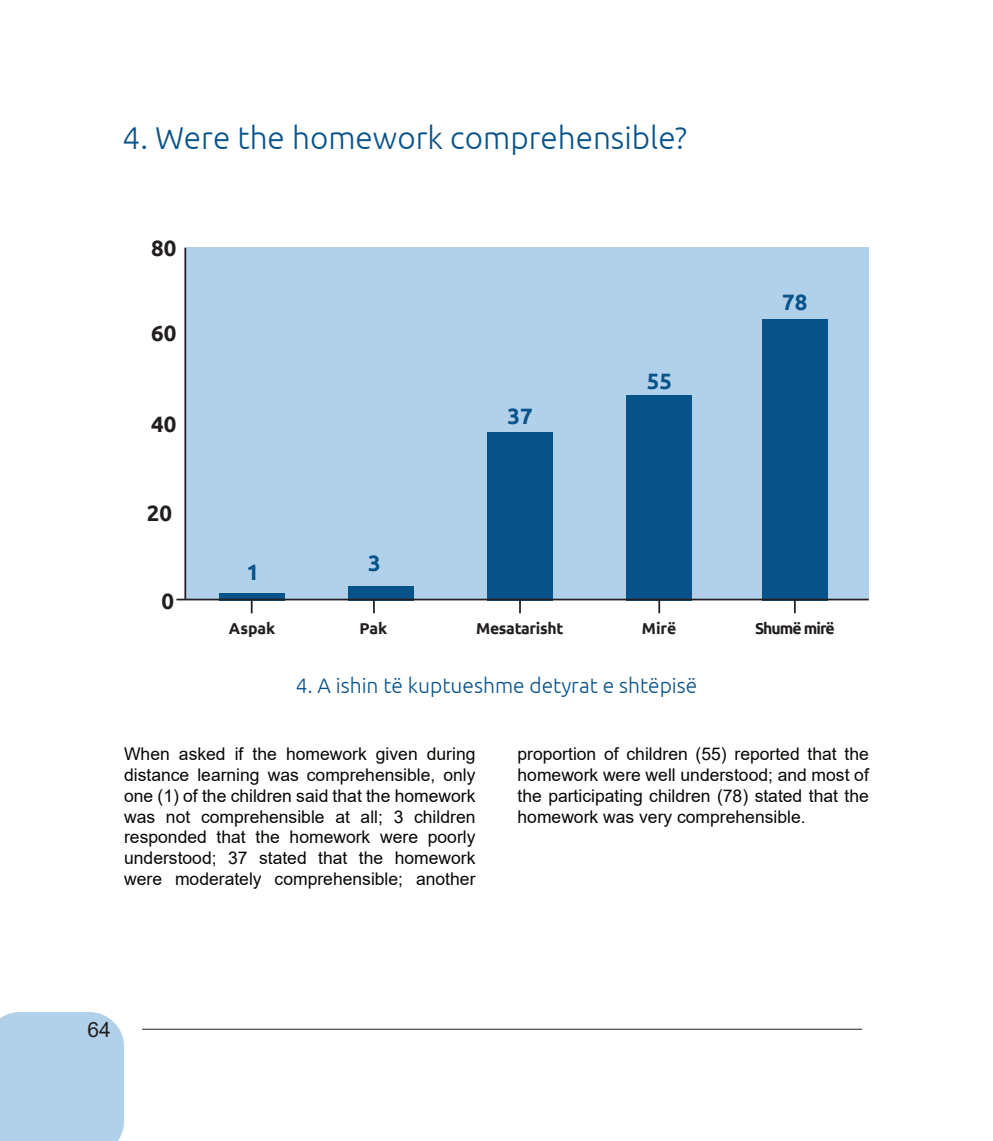
<style>
.page{position:relative;width:993px;height:1141px;background:#fff}
.page>*{position:absolute;margin:0;border:0;box-sizing:border-box;transform-origin:0 0}
.t1{font:300 31.5px "Ubuntu";color:#09538b}
.t2{font:700 22.22px "Ubuntu";color:#231f20}
.t3{font:700 22.22px "Ubuntu";color:#09538b}
.t4{font:300 21px "Ubuntu";color:#09538b}
.t5{font:21px "Arial";color:#231f20}
.t6{font:17.5px/20.8px "Arial";color:#080704;text-align:justify}
.t7{font:700 15.75px "Ubuntu";letter-spacing:-.02em;color:#231f20}
.t8{font:700 15.75px "Ubuntu";letter-spacing:-.06em;color:#231f20}
</style>
<div class="page">
<div style="left:0;top:1012px;width:124px;height:129px;background:#b1d1ea"></div>
<hr style="left:142px;top:1029px;width:719px;height:1px;background:#231f20">
<div style="left:185px;top:248px;width:683px;height:351px;background:#b1d1ea"></div>
<div style="left:626px;top:395px;width:65px;height:205px;background:#09538b"></div>
<svg style="left:658px;top:600px;width:2px;height:13px"></svg>
<div style="left:762px;top:319px;width:65px;height:281px;background:#09538b"></div>
<svg style="left:793px;top:600px;width:2px;height:13px"></svg>
<div style="left:487px;top:432px;width:65px;height:168px;background:#09538b"></div>
<svg style="left:519px;top:600px;width:1px;height:13px"></svg>
<div style="left:348px;top:586px;width:65px;height:14px;background:#09538b"></div>
<svg style="left:219px;top:593px;width:65px;height:6px"></svg>
<svg style="left:251px;top:600px;width:1px;height:13px"></svg>
<hr style="left:184px;top:248px;width:2px;height:352px;background:#231f20">
<svg style="left:373px;top:600px;width:1px;height:13px"></svg>
<hr style="left:176px;top:599px;width:692px;height:1px;background:#231f20">
<h1 class="t1" style="left:122px;top:124px;width:565px">4. Were the homework comprehensible?</h1>
<p class="t2" style="left:151px;top:239px;width:27px">80</p>
<p class="t2" style="left:151px;top:324px;width:27px">60</p>
<p class="t2" style="left:151px;top:415px;width:27px">40</p>
<p class="t2" style="left:147px;top:504px;width:27px">20</p>
<p class="t2" style="left:161px;top:592px;width:14px">0</p>
<p class="t3" style="left:507px;top:406px;width:27px">37</p>
<p class="t3" style="left:646px;top:372px;width:27px">55</p>
<p class="t3" style="left:246px;top:563px;width:14px">1</p>
<p class="t7" style="left:229px;top:622px;width:48px">Aspak</p>
<p class="t3" style="left:368px;top:553px;width:14px">3</p>
<p class="t7" style="left:359px;top:622px;width:29px">Pak</p>
<p class="t7" style="left:476px;top:622px;width:89px">Mesatarisht</p>
<p class="t7" style="left:641px;top:622px;width:36px">Mirë</p>
<p class="t4" style="left:295px;top:676px;width:403px">4. A ishin të kuptueshme detyrat e shtëpisë</p>
<p class="t3" style="left:781px;top:293px;width:27px">78</p>
<p class="t8" style="left:754px;top:622px;width:81px">Shumë mirë</p>
<p class="t6" style="left:124px;top:745px;width:353px">When asked if the homework given during distance learning was comprehensible, only one (1) of the children said that the homework was not comprehensible at all; 3 children responded that the homework were poorly understood; 37 stated that the homework were moderately comprehensible; another</p>
<p class="t6" style="left:517px;top:745px;width:353px">proportion of children (55) reported that the homework were well understood; and most of the participating children (78) stated that the homework was very comprehensible.</p>
<p class="t5" style="left:87px;top:1021px;width:25px">64</p>
</div>
